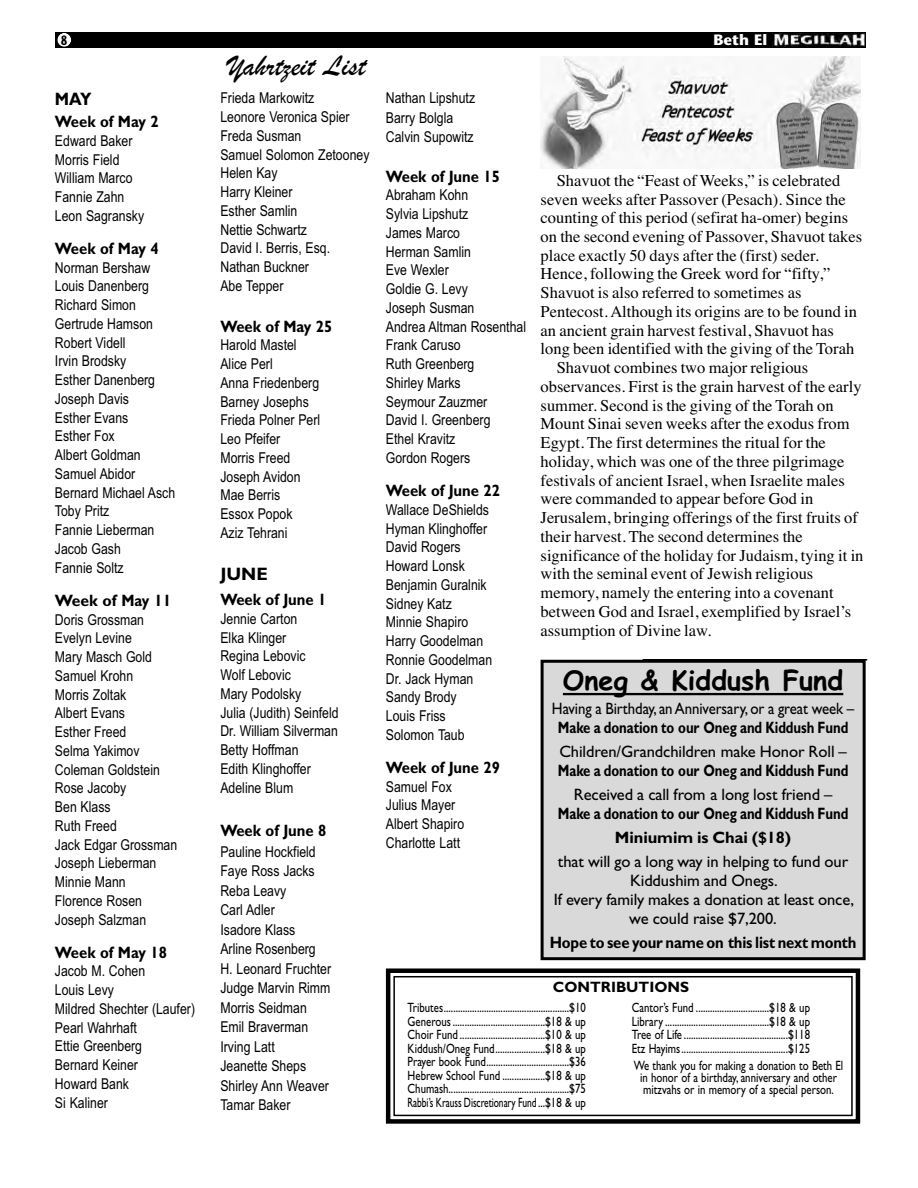
<style>
.page{position:relative;width:918px;height:1188px;background:#fff}
.page>*{position:absolute;margin:0;border:0;box-sizing:border-box;transform-origin:0 0}
.t1{font:30px "Brush Script";color:#000}
.t2{font:700 27px "Comic Sans MS";color:#000}
.t3{font:700 18px "Gill Sans";color:#000}
.t4{font:700 18px "Gill Sans";color:#000;scale:.9 1}
.t5{font:16.5px "Times";color:#000}
.t6{font:16.5px/18.8px "Gill Sans";letter-spacing:-.005em;color:#000;text-align:center}
.t7{font:700 16.5px "Gill Sans";letter-spacing:-.005em;color:#000;scale:.9 1}
.t8{font:700 16.5px/24.2px "Gill Sans";letter-spacing:-.005em;color:#000;text-align:center;scale:.8 1}
.t9{font:16.5px "Gill Sans";letter-spacing:-.005em;color:#000;scale:.9 1}
.t10{font:700 16.5px "Gill Sans";letter-spacing:-.005em;color:#000;scale:.95 1}
.t11{font:15px/18.8px "Arial Narrow";color:#000}
.t12{font:700 15px "Gill Sans";color:#000}
.t13{font:700 15px "Stone Sans";color:#fff}
.t14{font:13.5px/13.5px "Gill Sans";color:#000;text-align:justify;scale:.8 1}
.t15{font:700 13.5px "Stone Sans";color:#000;scale:.7 1}
</style>
<div class="page">
<div style="left:55px;top:32px;width:811px;height:16px;background:#000"></div>
<img style="left:773px;top:33px;width:92px;height:14px">
<div style="left:57px;top:33px;width:14px;height:14px;background:#fff;border-radius:50%"></div>
<div style="left:57px;top:32px;width:15px;height:16px;border:2px solid #000;border-radius:50%"></div>
<div style="left:386px;top:968px;width:474px;height:156px;border:4px solid #000"></div>
<div style="left:393px;top:976px;width:460px;height:140px;border:2px solid #000"></div>
<hr style="left:643px;top:659px;width:224px;height:2px;background:#000">
<div style="left:544px;top:663px;width:319px;height:294px;background:#d9d9d9"></div>
<div style="left:541px;top:660px;width:325px;height:300px;border:3px solid #000"></div>
<hr style="left:563px;top:693px;width:280px;height:2px;background:#000">
<img style="left:541px;top:57px;width:319px;height:111px">
<p class="t15" style="left:61px;top:35px;width:10px">8</p>
<p class="t13" style="left:714px;top:34px;width:55px">Beth El</p>
<h1 class="t1" style="left:228px;top:48px;width:139px">Yahrtzeit List</h1>
<p class="t4" style="left:55px;top:92px;width:42px">MAY</p>
<p class="t7" style="left:55px;top:116px;width:117px">Week of May 2</p>
<p class="t11" style="left:55px;top:133px;width:91px">Edward Baker<br>Morris Field<br>William Marco<br>Fannie Zahn<br>Leon Sagransky</p>
<p class="t7" style="left:55px;top:243px;width:117px">Week of May 4</p>
<p class="t11" style="left:55px;top:260px;width:122px">Norman Bershaw<br>Louis Danenberg<br>Richard Simon<br>Gertrude Hamson<br>Robert Videll<br>Irvin Brodsky<br>Esther Danenberg<br>Joseph Davis<br>Esther Evans<br>Esther Fox<br>Albert Goldman<br>Samuel Abidor<br>Bernard Michael Asch<br>Toby Pritz<br>Fannie Lieberman<br>Jacob Gash<br>Fannie Soltz</p>
<p class="t10" style="left:55px;top:595px;width:124px">Week of May 11</p>
<p class="t11" style="left:55px;top:611px;width:124px">Doris Grossman<br>Evelyn Levine<br>Mary Masch Gold<br>Samuel Krohn<br>Morris Zoltak<br>Albert Evans<br>Esther Freed<br>Selma Yakimov<br>Coleman Goldstein<br>Rose Jacoby<br>Ben Klass<br>Ruth Freed<br>Jack Edgar Grossman<br>Joseph Lieberman<br>Minnie Mann<br>Florence Rosen<br>Joseph Salzman</p>
<p class="t7" style="left:55px;top:946px;width:126px">Week of May 18</p>
<p class="t11" style="left:55px;top:963px;width:142px">Jacob M. Cohen<br>Louis Levy<br>Mildred Shechter (Laufer)<br>Pearl Wahrhaft<br>Ettie Greenberg<br>Bernard Keiner<br>Howard Bank<br>Si Kaliner</p>
<p class="t11" style="left:220px;top:90px;width:151px">Frieda Markowitz<br>Leonore Veronica Spier<br>Freda Susman<br>Samuel Solomon Zetooney<br>Helen Kay<br>Harry Kleiner<br>Esther Samlin<br>Nettie Schwartz<br>David I. Berris, Esq.<br>Nathan Buckner<br>Abe Tepper</p>
<p class="t7" style="left:220px;top:320px;width:126px">Week of May 25</p>
<p class="t11" style="left:220px;top:337px;width:101px">Harold Mastel<br>Alice Perl<br>Anna Friedenberg<br>Barney Josephs<br>Frieda Polner Perl<br>Leo Pfeifer<br>Morris Freed<br>Joseph Avidon<br>Mae Berris<br>Essox Popok<br>Aziz Tehrani</p>
<p class="t3" style="left:220px;top:567px;width:49px">JUNE</p>
<p class="t7" style="left:220px;top:594px;width:119px">Week of June 1</p>
<p class="t11" style="left:220px;top:611px;width:120px">Jennie Carton<br>Elka Klinger<br>Regina Lebovic<br>Wolf Lebovic<br>Mary Podolsky<br>Julia (Judith) Seinfeld<br>Dr. William Silverman<br>Betty Hoffman<br>Edith Klinghoffer<br>Adeline Blum</p>
<p class="t7" style="left:220px;top:824px;width:119px">Week of June 8</p>
<p class="t11" style="left:220px;top:843px;width:112px;line-height:19.5px">Pauline Hockfield<br>Faye Ross Jacks<br>Reba Leavy<br>Carl Adler<br>Isadore Klass<br>Arline Rosenberg<br>H. Leonard Fruchter<br>Judge Marvin Rimm<br>Morris Seidman<br>Emil Braverman<br>Irving Latt<br>Jeanette Sheps<br>Shirley Ann Weaver<br>Tamar Baker</p>
<p class="t11" style="left:386px;top:90px;width:91px;line-height:19.5px">Nathan Lipshutz<br>Barry Bolgla<br>Calvin Supowitz</p>
<p class="t7" style="left:386px;top:170px;width:128px">Week of June 15</p>
<p class="t11" style="left:386px;top:187px;width:142px">Abraham Kohn<br>Sylvia Lipshutz<br>James Marco<br>Herman Samlin<br>Eve Wexler<br>Goldie G. Levy<br>Joseph Susman<br>Andrea Altman Rosenthal<br>Frank Caruso<br>Ruth Greenberg<br>Shirley Marks<br>Seymour Zauzmer<br>David I. Greenberg<br>Ethel Kravitz<br>Gordon Rogers</p>
<p class="t7" style="left:386px;top:485px;width:128px">Week of June 22</p>
<p class="t11" style="left:386px;top:502px;width:108px">Wallace DeShields<br>Hyman Klinghoffer<br>David Rogers<br>Howard Lonsk<br>Benjamin Guralnik<br>Sidney Katz<br>Minnie Shapiro<br>Harry Goodelman<br>Ronnie Goodelman<br>Dr. Jack Hyman<br>Sandy Brody<br>Louis Friss<br>Solomon Taub</p>
<p class="t7" style="left:386px;top:762px;width:128px">Week of June 29</p>
<p class="t11" style="left:386px;top:779px;width:80px">Samuel Fox<br>Julius Mayer<br>Albert Shapiro<br>Charlotte Latt</p>
<p class="t5" style="left:557px;top:174px;width:285px">Shavuot the “Feast of Weeks,” is celebrated</p>
<p class="t5" style="left:541px;top:193px;width:307px">seven weeks after Passover (Pesach). Since the</p>
<p class="t5" style="left:541px;top:212px;width:309px">counting of this period (sefirat ha-omer) begins</p>
<p class="t5" style="left:541px;top:230px;width:323px">on the second evening of Passover, Shavuot takes</p>
<p class="t5" style="left:541px;top:249px;width:280px">place exactly 50 days after the (first) seder.</p>
<p class="t5" style="left:541px;top:268px;width:291px">Hence, following the Greek word for “fifty,”</p>
<p class="t5" style="left:541px;top:287px;width:262px">Shavuot is also referred to sometimes as</p>
<p class="t5" style="left:541px;top:305px;width:318px">Pentecost. Although its origins are to be found in</p>
<p class="t5" style="left:541px;top:324px;width:295px">an ancient grain harvest festival, Shavuot has</p>
<p class="t5" style="left:541px;top:343px;width:315px">long been identified with the giving of the Torah</p>
<p class="t5" style="left:557px;top:362px;width:253px">Shavuot combines two major religious</p>
<p class="t5" style="left:541px;top:380px;width:323px">observances. First is the grain harvest of the early</p>
<p class="t5" style="left:541px;top:399px;width:295px">summer. Second is the giving of the Torah on</p>
<p class="t5" style="left:541px;top:418px;width:311px">Mount Sinai seven weeks after the exodus from</p>
<p class="t5" style="left:541px;top:437px;width:287px">Egypt. The first determines the ritual for the</p>
<p class="t5" style="left:541px;top:455px;width:305px">holiday, which was one of the three pilgrimage</p>
<p class="t5" style="left:541px;top:474px;width:306px">festivals of ancient Israel, when Israelite males</p>
<p class="t5" style="left:541px;top:493px;width:274px">were commanded to appear before God in</p>
<p class="t5" style="left:541px;top:512px;width:319px">Jerusalem, bringing offerings of the first fruits of</p>
<p class="t5" style="left:541px;top:530px;width:264px">their harvest. The second determines the</p>
<p class="t5" style="left:541px;top:549px;width:324px">significance of the holiday for Judaism, tying it in</p>
<p class="t5" style="left:541px;top:568px;width:274px">with the seminal event of Jewish religious</p>
<p class="t5" style="left:541px;top:587px;width:295px">memory, namely the entering into a covenant</p>
<p class="t5" style="left:541px;top:605px;width:312px">between God and Israel, exemplified by Israel’s</p>
<p class="t5" style="left:541px;top:624px;width:172px">assumption of Divine law.</p>
<h2 class="t2" style="left:563px;top:669px;width:282px">Oneg &amp; Kiddush Fund</h2>
<p class="t9" style="left:552px;top:703px;width:337px">Having a Birthday, an Anniversary, or a great week –</p>
<p class="t8" style="left:558px;top:717px;width:365px">Make a donation to our Oneg and Kiddush Fund</p>
<p class="t6" style="left:559px;top:744px;width:289px">Children/Grandchildren make Honor Roll –</p>
<p class="t8" style="left:558px;top:760px;width:365px">Make a donation to our Oneg and Kiddush Fund</p>
<p class="t6" style="left:574px;top:787px;width:260px">Received a call from a long lost friend –</p>
<p class="t8" style="left:558px;top:803px;width:365px">Make a donation to our Oneg and Kiddush Fund<br>Miniumim is Chai ($18)</p>
<p class="t6" style="left:554px;top:854px;width:302px">that will go a long way in helping to fund our Kiddushim and Onegs.<br>If every family makes a donation at least once, we could raise $7,200.</p>
<p class="t7" style="left:550px;top:936px;width:342px">Hope to see your name on this list next month</p>
<p class="t12" style="left:553px;top:982px;width:138px">CONTRIBUTIONS</p>
<p class="t14" style="left:408px;top:1003px;width:224px">Tributes.....................................................$10<br>Generous .......................................$18 &amp; up Choir Fund ....................................$10 &amp; up Kiddush/Oneg Fund.....................$18 &amp; up Prayer book Fund...................................$36<br>Hebrew School Fund ..................$18 &amp; up Chumash...................................................$75<br>Rabbi’s Krauss Discretionary Fund ...$18 &amp; up</p>
<p class="t14" style="left:632px;top:1003px;width:224px">Cantor’s Fund ...............................$18 &amp; up Library ............................................$18 &amp; up Tree of Life ............................................$118<br>Etz Hayims.............................................$125</p>
<p class="t14" style="left:634px;top:1061px;width:263px;line-height:12px;text-align:center">We thank you for making a donation to Beth El in honor of a birthday, anniversary and other mitzvahs or in memory of a special person.</p>
</div>
